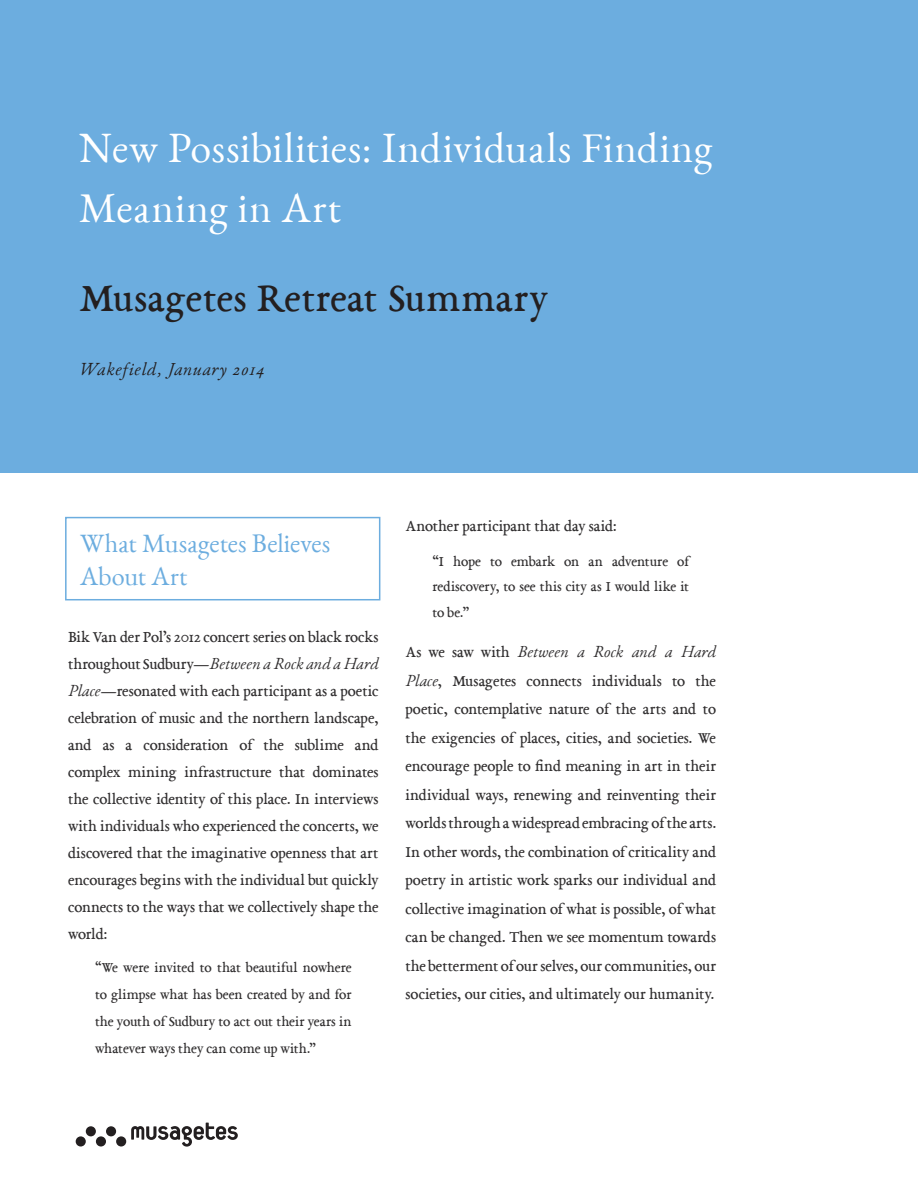
<style>
.page{position:relative;width:918px;height:1188px;background:#fff}
.page>*{position:absolute;margin:0;border:0;box-sizing:border-box;transform-origin:0 0}
.TITLE_OF_DOCUMENT{font:42px/60px "EB Garamond 12";letter-spacing:.02em;color:#fff}
.AUTHOR_OF_DOCUMENT{font:42px "EB Garamond 08";letter-spacing:.015em;color:#231f20}
.t1{font:26.25px/33px "EB Garamond 12";color:#6caddf}
.DATE_OF_DOCUMENT{font:italic 18px "EB Garamond 12";letter-spacing:.04em;color:#231f20}
.BODY_TEXT{font:16.5px/28.5px "EB Garamond 08";letter-spacing:-.005em;color:#312f30;text-align:justify}
.BODY_TEXT_QUOTE{font:15px/27px "EB Garamond 08";color:#312f30;text-align:justify}
.s1{font-family:"EB Garamond 12";font-style:italic}
</style>
<div class="page">
<div style="left:0;top:0;width:918px;height:472px;background:#6caddf"></div>
<svg style="left:131px;top:1123px;width:107px;height:24px"></svg>
<div style="left:76px;top:1136px;width:10px;height:11px;background:#231f20;border-radius:50%"></div>
<div style="left:96px;top:1136px;width:10px;height:11px;background:#231f20;border-radius:50%"></div>
<div style="left:116px;top:1136px;width:10px;height:11px;background:#231f20;border-radius:50%"></div>
<div style="left:106px;top:1126px;width:10px;height:10px;background:#231f20;border-radius:50%"></div>
<div style="left:86px;top:1126px;width:10px;height:10px;background:#231f20;border-radius:50%"></div>
<div style="left:65px;top:517px;width:315px;height:83px;border:2px solid #6caddf"></div>
<p class="TITLE_OF_DOCUMENT" style="left:79px;top:117px;width:635px">New Possibilities: Individuals Finding<br>Meaning in Art</p>
<p class="AUTHOR_OF_DOCUMENT" style="left:79px;top:272px;width:470px">Musagetes Retreat Summary</p>
<p class="DATE_OF_DOCUMENT" style="left:81px;top:358px;width:185px">Wakefield, January 2014</p>
<p class="t1" style="left:80px;top:526px;width:252px">What Musagetes Believes<br>About Art</p>
<p class="BODY_TEXT" style="left:68px;top:623px;width:312px;line-height:27px">Bik Van der Pol’s 2012 concert series on black rocks throughout Sudbury—<span class="s1">Between a Rock and a Hard Place</span>—resonated with each participant as a poetic celebration of music and the northern landscape, and as a consideration of the sublime and complex mining infrastructure that dominates the collective identity of this place. In interviews with individuals who experienced the concerts, we discovered that the imaginative openness that art encourages begins with the individual but quickly connects to the ways that we collectively shape the world:</p>
<p class="BODY_TEXT_QUOTE" style="left:95px;top:953px;width:258px">“We were invited to that beautiful nowhere to glimpse what has been created by and for the youth of Sudbury to act out their years in whatever ways they can come up with.”</p>
<p class="BODY_TEXT" style="left:406px;top:511px;width:212px">Another participant that day said:</p>
<p class="BODY_TEXT_QUOTE" style="left:433px;top:548px;width:258px;line-height:25.5px">“I hope to embark on an adventure of rediscovery, to see this city as I would like it to be.”</p>
<p class="BODY_TEXT" style="left:406px;top:637px;width:312px">As we saw with <span class="s1">Between a Rock and a Hard Place</span>, Musagetes connects individuals to the poetic, contemplative nature of the arts and to the exigencies of places, cities, and societies. We encourage people to find meaning in art in their individual ways, renewing and reinventing their worlds through a widespread embracing of the arts.<br>In other words, the combination of criticality and poetry in artistic work sparks our individual and collective imagination of what is possible, of what can be changed. Then we see momentum towards the betterment of our selves, our communities, our societies, our cities, and ultimately our humanity.</p>
</div>
